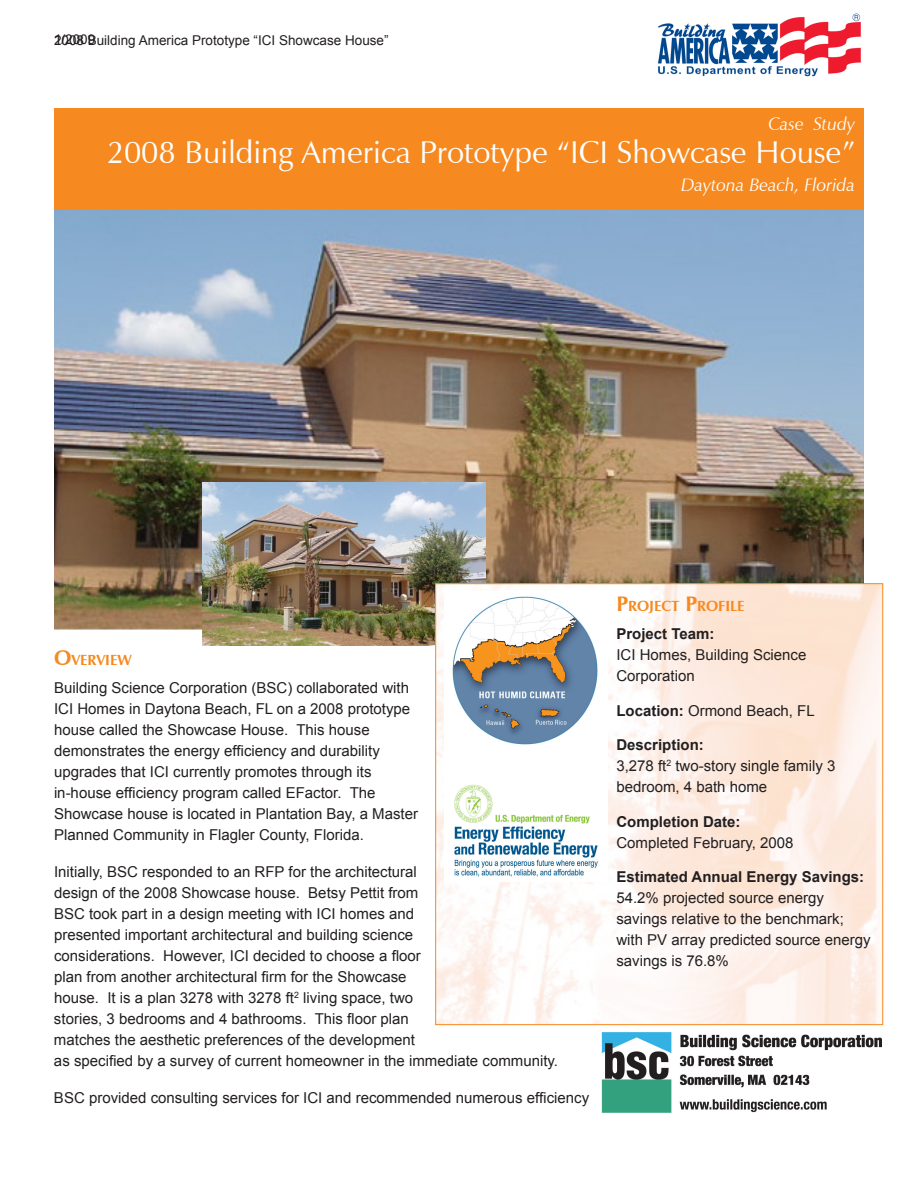
<style>
.page{position:relative;width:918px;height:1188px;background:#fff}
.page>*{position:absolute;margin:0;border:0;box-sizing:border-box;transform-origin:0 0}
.t1{font:31.5px "Zapf Humanist 601 BT";color:#fff}
.t2{font:italic 18px "Zapf Humanist 601 BT";color:#fff}
.t3{font:15px/21px "Arial";color:#231f20}
.t4{font:700 14.7px "Zapf Humanist 601 BT";color:#f6891f}
.t5{font:13.5px "Arial";color:#231f20}
.s1{font-size:21px}
.s2{font-weight:700}
</style>
<div class="page">
<img style="left:54px;top:209px;width:810px;height:421px">
<img style="left:202px;top:483px;width:283px;height:163px">
<img style="left:437px;top:585px;width:444px;height:438px">
<div style="left:444px;top:591px;width:163px;height:291px;background:#fff"></div>
<img style="left:658px;top:13px;width:203px;height:64px">
<div style="left:54px;top:108px;width:810px;height:101px;background:#f6891f"></div>
<img style="left:452px;top:596px;width:146px;height:281px">
<img style="left:601px;top:1033px;width:281px;height:80px">
<p class="t5" style="left:54px;top:30px;width:43px">1/2009</p>
<p class="t5" style="left:54px;top:31px;width:336px">2008 Building America Prototype “ICI Showcase House”</p>
<p class="t2" style="left:768px;top:113px;width:88px">Case Study</p>
<p class="t1" style="left:107px;top:133px;width:750px">2008 Building America Prototype “ICI Showcase House”</p>
<p class="t2" style="left:681px;top:174px;width:175px">Daytona Beach, Florida</p>
<h5 class="t4" style="left:54px;top:651px;width:79px"><span class="s1">O</span>VERVIEW</h5>
<p class="t3" style="left:54px;top:677px;width:366px">Building Science Corporation (BSC) collaborated with ICI Homes in Daytona Beach, FL on a 2008 prototype house called the Showcase House. This house demonstrates the energy efficiency and durability upgrades that ICI currently promotes through its in-house efficiency program called EFactor. The Showcase house is located in Plantation Bay, a Master Planned Community in Flagler County, Florida.</p>
<p class="t3" style="left:54px;top:861px;width:506px">Initially, BSC responded to an RFP for the architectural<br>design of the 2008 Showcase house. Betsy Pettit from<br>BSC took part in a design meeting with ICI homes and<br>presented important architectural and building science<br>considerations. However, ICI decided to choose a floor<br>plan from another architectural firm for the Showcase<br>house. It is a plan 3278 with 3278 ft<sup>2</sup> living space, two<br>stories, 3 bedrooms and 4 bathrooms. This floor plan<br>matches the aesthetic preferences of the development<br>as specified by a survey of current homeowner in the immediate community.</p>
<p class="t3" style="left:54px;top:1088px;width:537px">BSC provided consulting services for ICI and recommended numerous efficiency</p>
<p class="t4" style="left:616px;top:597px;width:130px"><span class="s1">P</span>ROJECT <span class="s1">P</span>ROFILE</p>
<p class="t3" style="left:616px;top:624px;width:192px"><span class="s2">Project Team:<br></span>ICI Homes, Building Science<br>Corporation</p>
<p class="t3" style="left:616px;top:700px;width:200px"><span class="s2">Location:</span> Ormond Beach, FL</p>
<p class="t3" style="left:616px;top:735px;width:221px"><span class="s2">Description:<br></span>3,278 ft<sup>2</sup> two-story single family 3 bedroom, 4 bath home</p>
<p class="t3" style="left:616px;top:811px;width:179px"><span class="s2">Completion Date:<br></span>Completed February, 2008</p>
<p class="t3" style="left:616px;top:867px;width:256px"><span class="s2">Estimated Annual Energy Savings:<br></span>54.2% projected source energy savings relative to the benchmark; with PV array predicted source energy savings is 76.8%</p>
</div>
